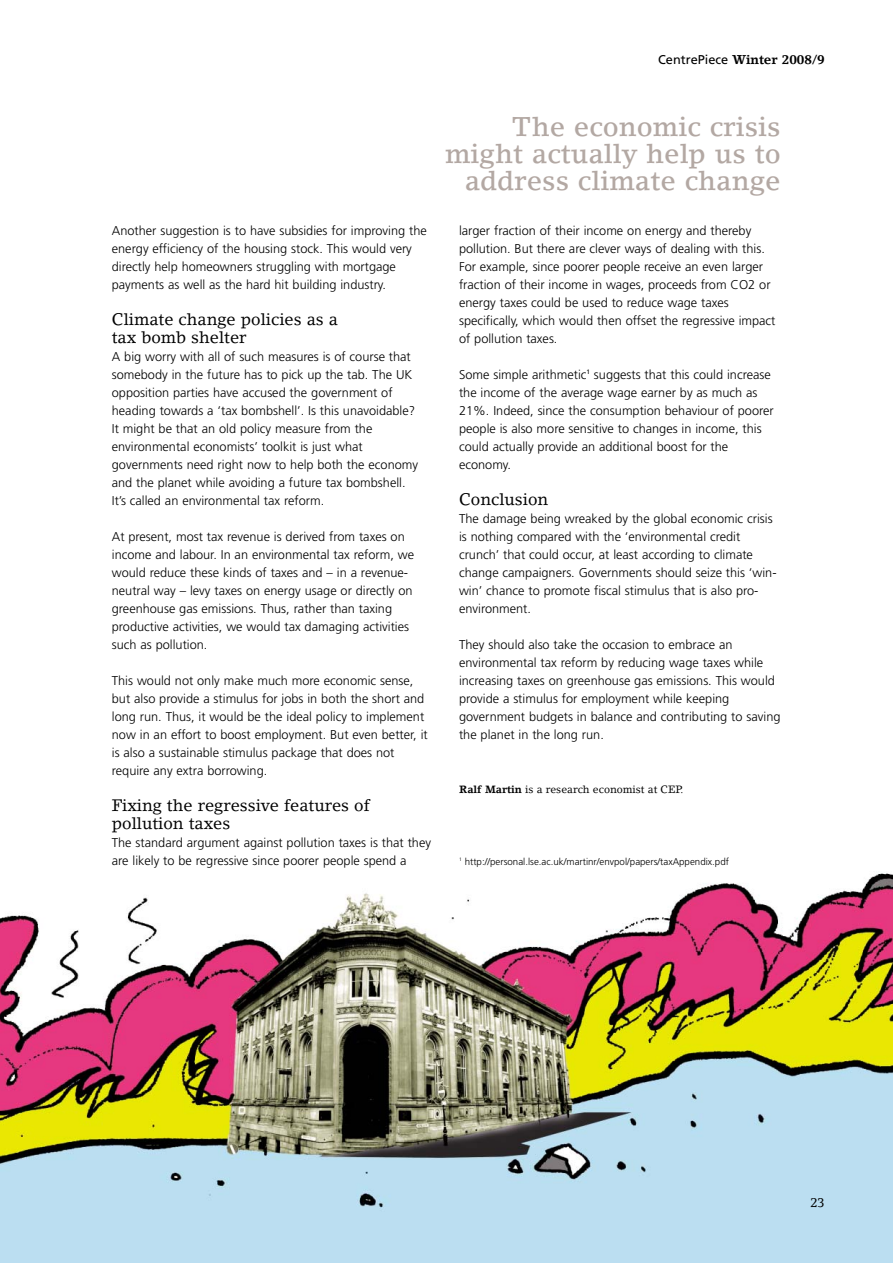
<style>
.page{position:relative;width:893px;height:1263px;background:#fff}
.page>*{position:absolute;margin:0;border:0;box-sizing:border-box;transform-origin:0 0}
.t1{font:500 27px/27px "Lino Letter";color:#b3a8a3;text-align:right}
.t2{font:16.5px/18px "Lino Letter";color:#000}
.t3{font:300 12.75px/18px "Frutiger";color:#000}
.t4{font:700 12.75px "Lino Letter";color:#000}
.t5{font:12.75px "Lino Letter";color:#000}
.t6{font:10.5px "Lino Letter";color:#000}
.t7{font:300 9.75px "Frutiger";color:#000}
.s1{font-family:"Frutiger";font-weight:400}
.s2{font-weight:700}
</style>
<div class="page">
<img style="left:0;top:873px;width:893px;height:390px">
<p class="t4" style="left:658px;top:54px;width:168px"><span class="s1">CentrePiece</span> Winter 2008/9</p>
<p class="t3" style="left:112px;top:222px;width:316px">Another suggestion is to have subsidies for improving the energy efficiency of the housing stock. This would very directly help homeowners struggling with mortgage payments as well as the hard hit building industry.</p>
<p class="t2" style="left:112px;top:311px;width:228px">Climate change policies as a tax bomb shelter</p>
<p class="t3" style="left:112px;top:348px;width:308px">A big worry with all of such measures is of course that somebody in the future has to pick up the tab. The UK opposition parties have accused the government of heading towards a ‘tax bombshell’. Is this unavoidable?<br>It might be that an old policy measure from the environmental economists’ toolkit is just what governments need right now to help both the economy and the planet while avoiding a future tax bombshell.<br>It’s called an environmental tax reform.</p>
<p class="t3" style="left:112px;top:528px;width:304px">At present, most tax revenue is derived from taxes on income and labour. In an environmental tax reform, we would reduce these kinds of taxes and – in a revenue&shy;neutral way – levy taxes on energy usage or directly on greenhouse gas emissions. Thus, rather than taxing productive activities, we would tax damaging activities such as pollution.</p>
<p class="t3" style="left:112px;top:672px;width:317px">This would not only make much more economic sense, but also provide a stimulus for jobs in both the short and long run. Thus, it would be the ideal policy to implement now in an effort to boost employment. But even better, it is also a sustainable stimulus package that does not require any extra borrowing.</p>
<p class="t2" style="left:112px;top:797px;width:259px">Fixing the regressive features of pollution taxes</p>
<p class="t3" style="left:112px;top:834px;width:321px">The standard argument against pollution taxes is that they are likely to be regressive since poorer people spend a</p>
<h1 class="t1" style="left:445px;top:115px;width:337px">The economic crisis might actually help us to address climate change</h1>
<p class="t3" style="left:459px;top:222px;width:318px">larger fraction of their income on energy and thereby pollution. But there are clever ways of dealing with this.<br>For example, since poorer people receive an even larger fraction of their income in wages, proceeds from CO2 or energy taxes could be used to reduce wage taxes specifically, which would then offset the regressive impact of pollution taxes.</p>
<p class="t3" style="left:459px;top:366px;width:316px">Some simple arithmetic<sup>1</sup> suggests that this could increase the income of the average wage earner by as much as 21%. Indeed, since the consumption behaviour of poorer people is also more sensitive to changes in income, this could actually provide an additional boost for the economy.</p>
<p class="t2" style="left:459px;top:491px;width:91px">Conclusion</p>
<p class="t3" style="left:459px;top:510px;width:319px">The damage being wreaked by the global economic crisis is nothing compared with the ‘environmental credit crunch’ that could occur, at least according to climate change campaigners. Governments should seize this ‘win&shy;win’ chance to promote fiscal stimulus that is also pro&shy;environment.</p>
<p class="t3" style="left:459px;top:636px;width:323px">They should also take the occasion to embrace an environmental tax reform by reducing wage taxes while increasing taxes on greenhouse gas emissions. This would provide a stimulus for employment while keeping government budgets in balance and contributing to saving the planet in the long run.</p>
<p class="t6" style="left:459px;top:785px;width:226px"><span class="s2">Ralf Martin</span> is a research economist at CEP.</p>
<p class="t7" style="left:459px;top:857px;width:272px"><sup>1</sup> http://personal.lse.ac.uk/martinr/envpol/papers/taxAppendix.pdf</p>
<p class="t5" style="left:810px;top:1197px;width:16px">23</p>
</div>
